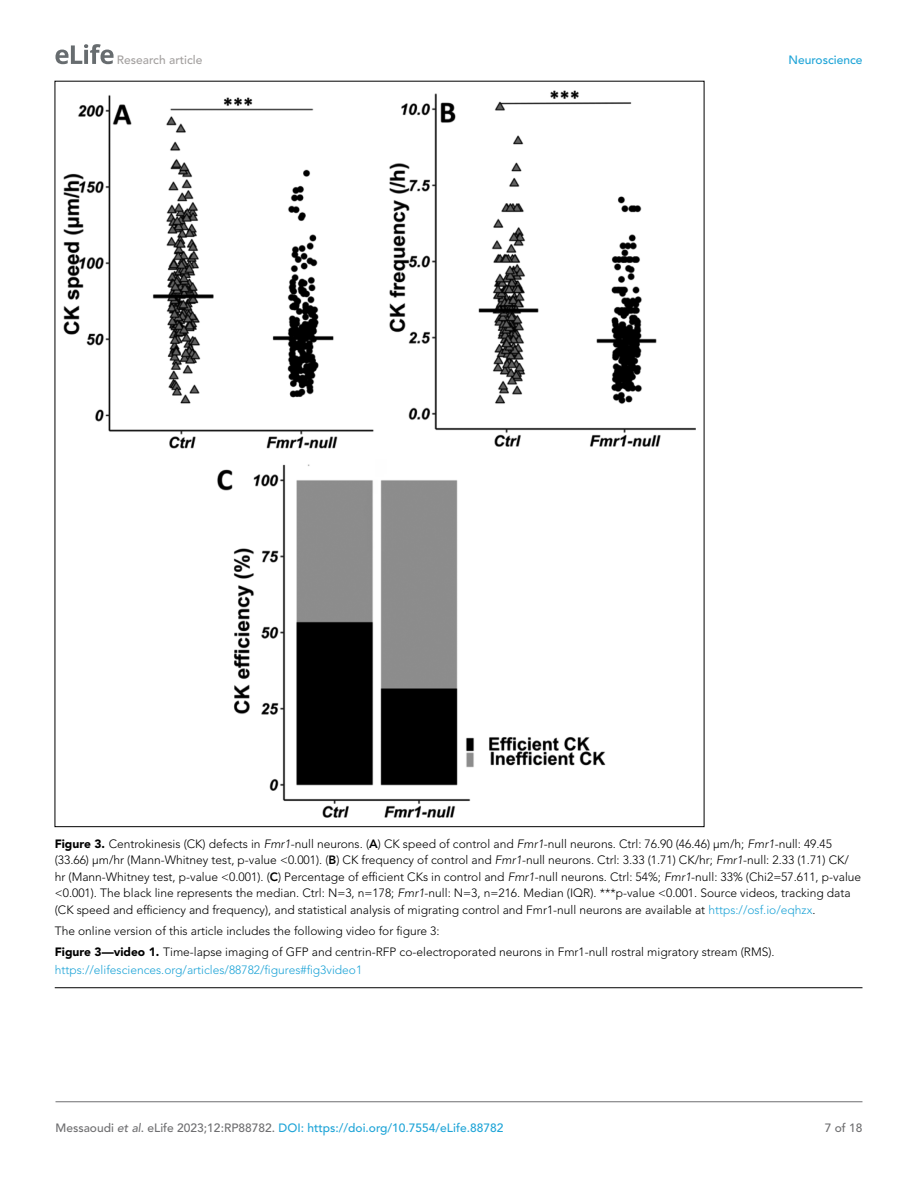
<style>
.page{position:relative;width:918px;height:1188px;background:#fff}
.page>*{position:absolute;margin:0;border:0;box-sizing:border-box;transform-origin:0 0}
.t1{font:300 12px/16.5px "Avenir LT Std";color:#000}
.t2{font:500 12px "Avenir LT Std";color:#1ea4d7}
.t3{font:300 12px "Avenir LT Std";color:#1ea4d7}
.t4{font:500 12px "Avenir LT Std";color:#a3a09f}
.t5{font:500 12px "Avenir LT Std";color:#6e6e70}
.s1{font-weight:900}
.s2{font-style:italic}
.s3{font-weight:800}
.s4{color:#1ea4d7}
.s5{color:#6e6e70}
.s6{font-style:italic;color:#6e6e70}
</style>
<div class="page">
<svg style="left:55px;top:44px;width:59px;height:20px"></svg>
<hr style="left:56px;top:1101px;width:806px;height:1px;background:#6e6e70">
<hr style="left:55px;top:987px;width:807px;height:1px;background:#000">
<img style="left:64px;top:90px;width:631px;height:728px">
<p class="t4" style="left:117px;top:53px;width:87px">Research article</p>
<p class="t2" style="left:788px;top:53px;width:76px">Neuroscience</p>
<p class="t1" style="left:55px;top:836px;width:808px"><span class="s1">Figure 3.</span> Centrokinesis (CK) defects in <span class="s2">Fmr1</span>-null neurons. (<span class="s3">A</span>) CK speed of control and <span class="s2">Fmr1</span>-null neurons. Ctrl: 76.90 (46.46) μm/h; <span class="s2">Fmr1</span>-null: 49.45 (33.66) μm/hr (Mann-Whitney test, p-value &lt;0.001). (<span class="s3">B</span>) CK frequency of control and <span class="s2">Fmr1</span>-null neurons. Ctrl: 3.33 (1.71) CK/hr; <span class="s2">Fmr1</span>-null: 2.33 (1.71) CK/ hr (Mann-Whitney test, p-value &lt;0.001). (<span class="s3">C</span>) Percentage of efficient CKs in control and <span class="s2">Fmr1</span>-null neurons. Ctrl: 54%; <span class="s2">Fmr1</span>-null: 33% (Chi2=57.611, p-value &lt;0.001). The black line represents the median. Ctrl: N=3, n=178; <span class="s2">Fmr1</span>-null: N=3, n=216. Median (IQR). ***p-value &lt;0.001. Source videos, tracking data (CK speed and efficiency and frequency), and statistical analysis of migrating control and Fmr1-null neurons are available at <span class="s4">https://osf.io/eqhzx</span>.</p>
<p class="t1" style="left:55px;top:920px;width:721px;line-height:21px">The online version of this article includes the following video for figure 3:<br><span class="s1">Figure 3—video 1.</span> Time-lapse imaging of GFP and centrin-RFP co-electroporated neurons in Fmr1-null rostral migratory stream (RMS).</p>
<p class="t3" style="left:55px;top:963px;width:309px">https://elifesciences.org/articles/88782/figures#fig3video1</p>
<p class="t2" style="left:56px;top:1121px;width:449px"><span class="s5">Messaoudi</span> <span class="s6">et al</span><span class="s5">. eLife 2023;12:RP88782.</span> DOI: https://doi.org/10.7554/eLife.88782</p>
<p class="t5" style="left:825px;top:1121px;width:39px">7 of 18</p>
</div>
